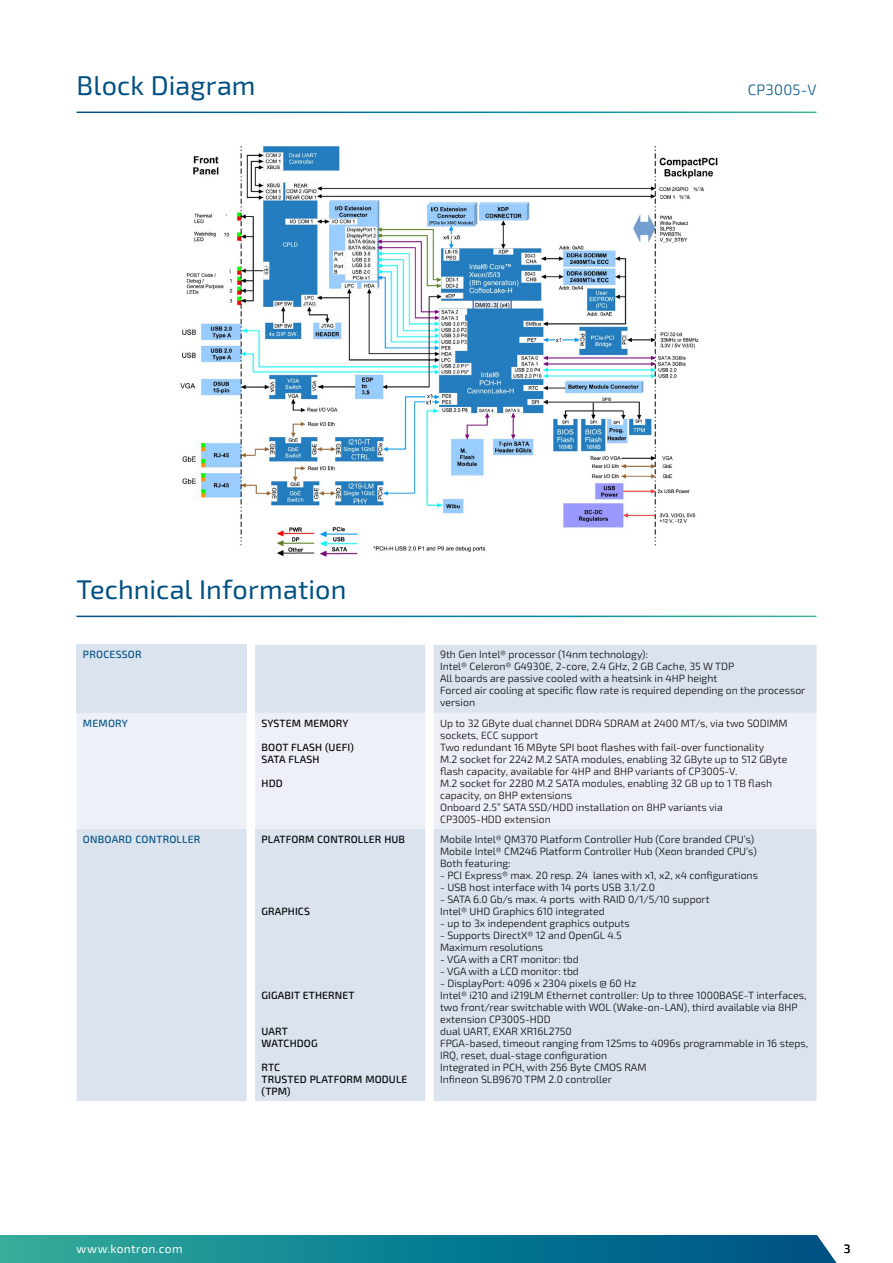
<style>
.page{position:relative;width:893px;height:1263px;background:#fff}
.page>*{position:absolute;margin:0;border:0;box-sizing:border-box;transform-origin:0 0}
.t1{font:27px "Sn T";letter-spacing:.005em;color:#005083}
.t2{font:300 15px "Sn T";letter-spacing:.015em;color:#005083}
.t3{font:12px "Sn T";letter-spacing:.025em;color:#fff}
.t4{font:12px "Sn T";color:#000}
.t5{font:300 10.5px/12px "Sn T";color:#000}
.t6{font:500 10.5px/12px "Sn T";letter-spacing:.01em;color:#000}
.t7{font:500 10.5px "Sn T";letter-spacing:.02em;color:#005083}
</style>
<div class="page">
<svg style="left:0;top:1235px;width:837px;height:28px;background:#137f92"></svg>
<div style="left:77px;top:645px;width:739px;height:456px;background:#dbe3ee"></div>
<div style="left:77px;top:713px;width:739px;height:116px;background:#edf1f7"></div>
<img style="left:180px;top:145px;width:538px;height:412px">
<h1 class="t1" style="left:77px;top:69px;width:181px">Block Diagram</h1>
<h2 class="t2" style="left:748px;top:81px;width:70px">CP3005-V</h2>
<h1 class="t1" style="left:77px;top:573px;width:271px">Technical Information</h1>
<p class="t7" style="left:83px;top:649px;width:60px">PROCESSOR</p>
<p class="t5" style="left:440px;top:649px;width:367px">9th Gen Intel® processor (14nm technology):<br>Intel® Celeron® G4930E, 2-core, 2.4 GHz, 2 GB Cache, 35 W TDP<br>All boards are passive cooled with a heatsink in 4HP height<br>Forced air cooling at specific flow rate is required depending on the processor version</p>
<p class="t7" style="left:83px;top:717px;width:46px">MEMORY</p>
<p class="t6" style="left:262px;top:717px;width:88px">SYSTEM MEMORY</p>
<p class="t6" style="left:262px;top:741px;width:94px">BOOT FLASH (UEFI)<br>SATA FLASH</p>
<p class="t6" style="left:262px;top:777px;width:23px">HDD</p>
<p class="t5" style="left:440px;top:717px;width:349px">Up to 32 GByte dual channel DDR4 SDRAM at 2400 MT/s, via two SODIMM sockets, ECC support<br>Two redundant 16 MByte SPI boot flashes with fail-over functionality<br>M.2 socket for 2242 M.2 SATA modules, enabling 32 GByte up to 512 GByte flash capacity, available for 4HP and 8HP variants of CP3005-V.<br>M.2 socket for 2280 M.2 SATA modules, enabling 32 GB up to 1 TB flash capacity, on 8HP extensions<br>Onboard 2.5” SATA SSD/HDD installation on 8HP variants via<br>CP3005-HDD extension</p>
<p class="t7" style="left:83px;top:833px;width:119px">ONBOARD CONTROLLER</p>
<p class="t6" style="left:262px;top:833px;width:145px">PLATFORM CONTROLLER HUB</p>
<p class="t6" style="left:262px;top:905px;width:50px">GRAPHICS</p>
<p class="t6" style="left:262px;top:989px;width:95px">GIGABIT ETHERNET</p>
<p class="t6" style="left:262px;top:1025px;width:58px">UART<br>WATCHDOG</p>
<p class="t6" style="left:261px;top:1061px;width:147px">RTC<br>TRUSTED PLATFORM MODULE (TPM)</p>
<p class="t5" style="left:440px;top:833px;width:318px">Mobile Intel® QM370 Platform Controller Hub (Core branded CPU’s)<br>Mobile Intel® CM246 Platform Controller Hub (Xeon branded CPU’s)<br>Both featuring:</p>
<p class="t5" style="left:440px;top:869px;width:319px">- PCI Express® max. 20 resp. 24 lanes with x1, x2, x4 configurations</p>
<p class="t5" style="left:440px;top:881px;width:217px">- USB host interface with 14 ports USB 3.1/2.0</p>
<p class="t5" style="left:440px;top:893px;width:271px">- SATA 6.0 Gb/s max. 4 ports with RAID 0/1/5/10 support<br>Intel® UHD Graphics 610 integrated</p>
<p class="t5" style="left:440px;top:917px;width:191px">- up to 3x independent graphics outputs</p>
<p class="t5" style="left:440px;top:929px;width:183px">- Supports DirectX® 12 and OpenGL 4.5<br>Maximum resolutions</p>
<p class="t5" style="left:440px;top:953px;width:140px">- VGA with a CRT monitor: tbd</p>
<p class="t5" style="left:440px;top:965px;width:140px">- VGA with a LCD monitor: tbd</p>
<p class="t5" style="left:440px;top:977px;width:370px">- DisplayPort: 4096 x 2304 pixels @ 60 Hz<br>Intel® i210 and i219LM Ethernet controller: Up to three 1000BASE-T interfaces, two front/rear switchable with WOL (Wake-on-LAN), third available via 8HP extension CP3005-HDD<br>dual UART, EXAR XR16L2750<br>FPGA-based, timeout ranging from 125ms to 4096s programmable in 16 steps, IRQ, reset, dual-stage configuration<br>Integrated in PCH, with 256 Byte CMOS RAM<br>Infineon SLB9670 TPM 2.0 controller</p>
<p class="t3" style="left:77px;top:1242px;width:108px">www.kontron.com</p>
<p class="t4" style="left:844px;top:1242px;width:8px">3</p>
</div>
